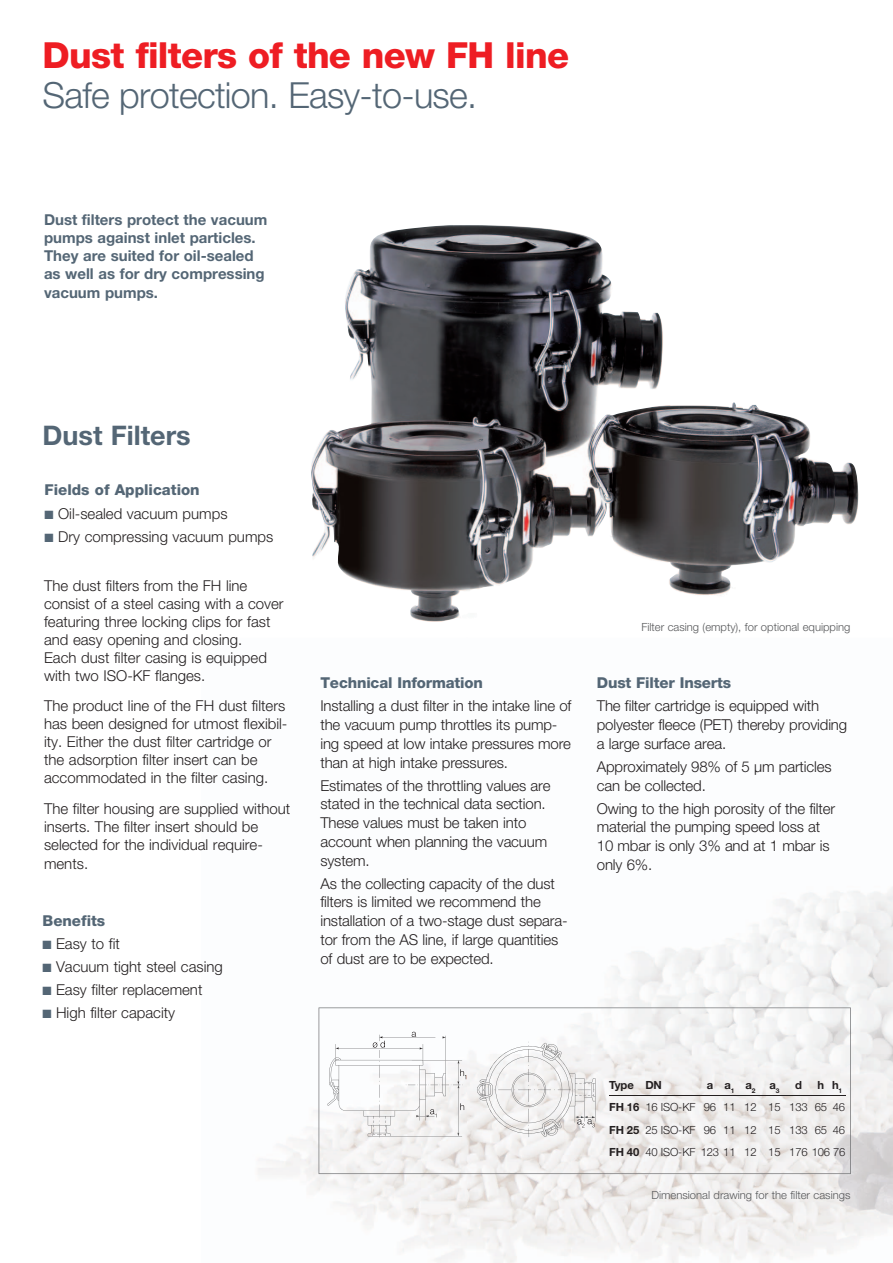
<style>
.page{position:relative;width:893px;height:1263px;background:#fff}
.page>*{position:absolute;margin:0;border:0;box-sizing:border-box;transform-origin:0 0}
.t1{font:300 36px "Helvetica Neue LT Std";letter-spacing:-.02em;color:#546675}
.t2{font:800 36px "Helvetica Neue LT Std";letter-spacing:-.02em;color:#ee1d23}
.t3{font:700 27px "Helvetica Neue LT Std";color:#546675}
.t4{font:300 15px/18.8px "Helvetica Neue LT Std";letter-spacing:-.01em;color:#231f20}
.t5{font:700 15px/18.1px "Helvetica Neue LT Std";color:#546675}
.t6{font:800 15px "Helvetica Neue LT Std";letter-spacing:-.01em;color:#546675}
.t7{font:300 11.25px/22.2px "Helvetica Neue LT Std";letter-spacing:-.01em;color:#231f20}
.t8{font:300 11.25px "Helvetica Neue LT Std";color:#57585a}
.t9{font:700 11.25px "Helvetica Neue LT Std";letter-spacing:-.01em;color:#231f20}
.s1{color:#546675}
.s2{font-weight:700}
</style>
<div class="page">
<img style="left:258px;top:887px;width:635px;height:376px">
<img style="left:319px;top:1007px;width:532px;height:167px">
<img style="left:311px;top:232px;width:548px;height:390px">
<hr style="left:609px;top:1095px;width:237px;height:1px;background:#231f20">
<svg style="left:457px;top:1060px;width:9px;height:28px"></svg>
<img style="left:575px;top:1116px;width:20px;height:2px">
<h1 class="t2" style="left:43px;top:34px;width:528px">Dust filters of the new FH line</h1>
<h1 class="t1" style="left:43px;top:73px;width:436px">Safe protection. Easy-to-use.</h1>
<p class="t5" style="left:44px;top:210px;width:225px">Dust filters protect the vacuum pumps against inlet particles.<br>They are suited for oil-sealed as well as for dry compressing vacuum pumps.</p>
<h2 class="t3" style="left:43px;top:418px;width:150px">Dust Filters</h2>
<p class="t6" style="left:45px;top:481px;width:157px">Fields of Application</p>
<p class="t4" style="left:45px;top:503px;width:184px"><span class="s1">■</span> Oil-sealed vacuum pumps</p>
<p class="t4" style="left:45px;top:526px;width:230px"><span class="s1">■</span> Dry compressing vacuum pumps</p>
<p class="t4" style="left:44px;top:576px;width:241px;line-height:18px">The dust filters from the FH line consist of a steel casing with a cover featuring three locking clips for fast and easy opening and closing.<br>Each dust filter casing is equipped with two ISO-KF flanges.</p>
<p class="t4" style="left:44px;top:697px;width:245px;line-height:18px">The product line of the FH dust filters has been designed for utmost flexibil&shy;ity. Either the dust filter cartridge or the adsorption filter insert can be accommodated in the filter casing.</p>
<p class="t4" style="left:44px;top:799px;width:248px;line-height:18.3px">The filter housing are supplied without inserts. The filter insert should be selected for the individual require&shy;ments.</p>
<p class="t6" style="left:43px;top:912px;width:64px">Benefits</p>
<p class="t4" style="left:43px;top:934px;width:79px"><span class="s1">■</span> Easy to fit</p>
<p class="t4" style="left:43px;top:957px;width:182px"><span class="s1">■</span> Vacuum tight steel casing</p>
<p class="t4" style="left:43px;top:980px;width:161px"><span class="s1">■</span> Easy filter replacement</p>
<p class="t4" style="left:43px;top:1003px;width:134px"><span class="s1">■</span> High filter capacity</p>
<p class="t6" style="left:320px;top:674px;width:164px">Technical Information</p>
<p class="t4" style="left:320px;top:696px;width:253px">Installing a dust filter in the intake line of the vacuum pump throttles its pump&shy;ing speed at low intake pressures more than at high intake pressures.</p>
<p class="t4" style="left:320px;top:775px;width:232px">Estimates of the throttling values are stated in the technical data section.<br>These values must be taken into account when planning the vacuum system.</p>
<p class="t4" style="left:320px;top:873px;width:249px">As the collecting capacity of the dust filters is limited we recommend the installation of a two-stage dust separa&shy;tor from the AS line, if large quantities of dust are to be expected.</p>
<p class="t8" style="left:641px;top:620px;width:211px">Filter casing (empty), for optional equipping</p>
<p class="t6" style="left:597px;top:674px;width:136px">Dust Filter Inserts</p>
<p class="t4" style="left:597px;top:696px;width:252px">The filter cartridge is equipped with polyester fleece (PET) thereby providing a large surface area.</p>
<p class="t4" style="left:597px;top:757px;width:236px">Approximately 98% of 5 µm particles can be collected.</p>
<p class="t4" style="left:597px;top:798px;width:240px">Owing to the high porosity of the filter material the pumping speed loss at<br>10 mbar is only 3% and at 1 mbar is only 6%.</p>
<p class="t9" style="left:609px;top:1078px;width:54px">Type DN</p>
<p class="t9" style="left:707px;top:1078px;width:74px">a a<sub>1</sub> a<sub>2</sub> a<sub>3</sub></p>
<p class="t9" style="left:795px;top:1078px;width:8px">d</p>
<p class="t7" style="left:609px;top:1074px;width:238px;text-indent:208px"><span class="s2">h h</span><sub>1<br></sub><span class="s2">FH 16</span> 16 ISO-KF 96 11 12 15 133 65 46<br><span class="s2">FH 25</span> 25 ISO-KF 96 11 12 15 133 65 46<br><span class="s2">FH 40</span> 40 ISO-KF 123 11 12 15 176 106 76</p>
<p class="t8" style="left:651px;top:1188px;width:201px">Dimensional drawing for the filter casings</p>
</div>
